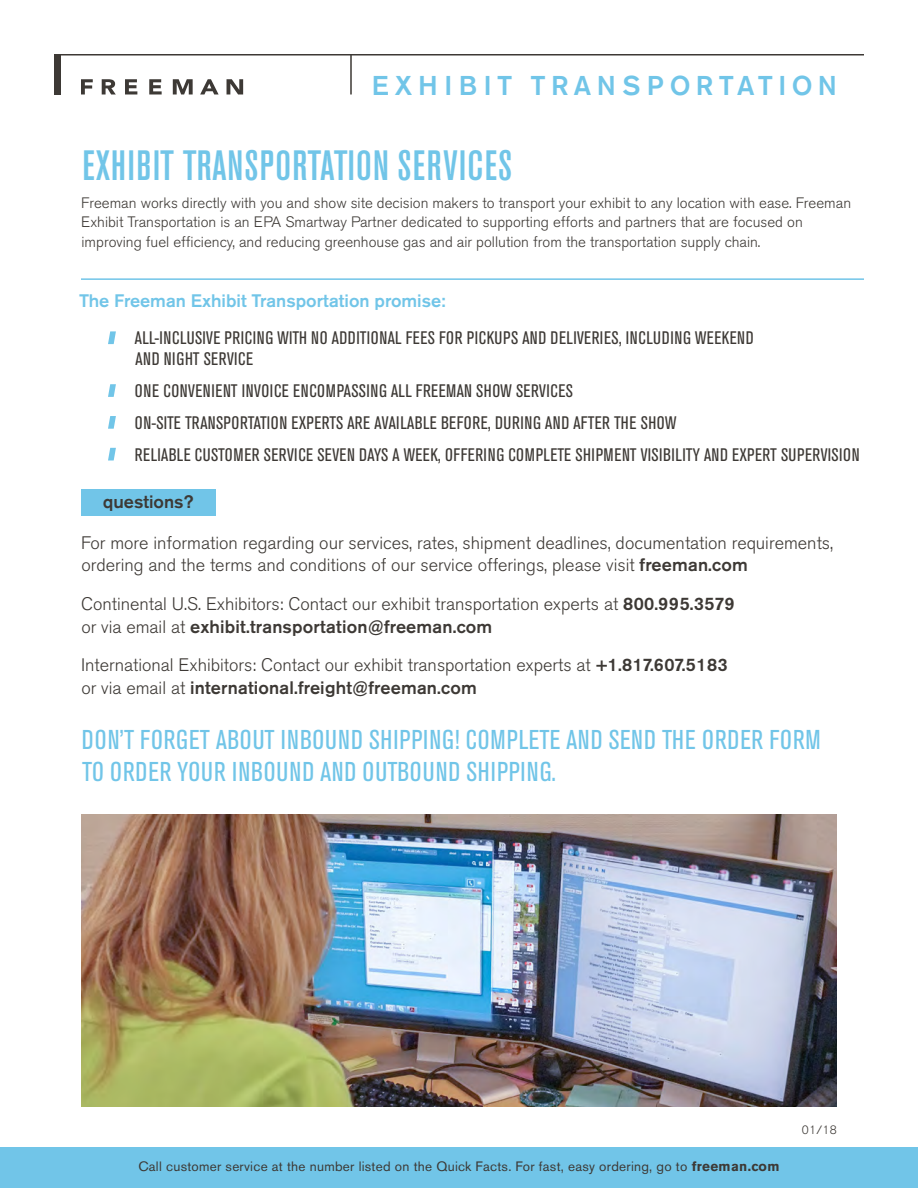
<style>
.page{position:relative;width:918px;height:1188px;background:#fff}
.page>*{position:absolute;margin:0;border:0;box-sizing:border-box;transform-origin:0 0}
.FRE-broc_Section_Hea{font:500 condensed 42px "Akzidenz Grotesk BE";letter-spacing:.03em;color:#71c5e8}
.FRE-broc_Sub-Sub_hea{font:condensed 27px/33px "Akzidenz Grotesk BE";letter-spacing:.04em;color:#71c5e8}
.FRE-broc_Line_Name_W{font:500 27px "Akzidenz Grotesk BE";letter-spacing:.2em;color:#71c5e8}
.FRE-broc_12_15{font:300 18px/22.5px "Akzidenz Grotesk BE";color:#3d3935}
.FRE-broc_AV_Large_Bu{font:condensed 18px/21px "Akzidenz Grotesk BE";letter-spacing:.02em;color:#3d3935}
.FRE-broc_bold_type_w{font:500 18px "Akzidenz Grotesk BE";color:#71c5e8}
.t1{font:500 18px "Akzidenz Grotesk BE";color:#3d3935}
.FRE-broc_para_10_13{font:300 15px/19.5px "Akzidenz Grotesk BE";color:#3d3935}
.t2{font:13.5px "Akzidenz Grotesk BE";letter-spacing:.02em;color:#3d3935}
.FRE-broc_CODE{font:300 12px "Akzidenz Grotesk BE";color:#3d3935}
.s1{font-weight:500}
.s2{font-weight:700}
</style>
<div class="page">
<img style="left:81px;top:814px;width:756px;height:293px">
<div style="left:54px;top:54px;width:7px;height:40px;background:#3d3935"></div>
<hr style="left:55px;top:54px;width:809px;height:2px;background:#3d3935">
<svg style="left:227px;top:79px;width:16px;height:15px"></svg>
<svg style="left:81px;top:79px;width:12px;height:15px"></svg>
<svg style="left:102px;top:79px;width:14px;height:15px"></svg>
<svg style="left:125px;top:79px;width:12px;height:15px"></svg>
<svg style="left:149px;top:79px;width:13px;height:15px"></svg>
<svg style="left:173px;top:79px;width:20px;height:15px"></svg>
<svg style="left:200px;top:79px;width:19px;height:15px"></svg>
<hr style="left:350px;top:54px;width:2px;height:40px;background:#3d3935">
<div style="left:0;top:1148px;width:918px;height:40px;background:#71c5e8"></div>
<hr style="left:81px;top:278px;width:783px;height:2px;background:#71c5e8">
<svg style="left:108px;top:331px;width:8px;height:13px"></svg>
<svg style="left:108px;top:384px;width:8px;height:13px"></svg>
<svg style="left:108px;top:416px;width:8px;height:13px"></svg>
<svg style="left:108px;top:448px;width:8px;height:12px"></svg>
<div style="left:81px;top:489px;width:135px;height:27px;background:#71c5e8"></div>
<p class="FRE-broc_Line_Name_W" style="left:372px;top:68px;width:467px">EXHIBIT TRANSPORTATION</p>
<p class="FRE-broc_Section_Hea" style="left:83px;top:142px;width:431px">EXHIBIT TRANSPORTATION SERVICES</p>
<p class="FRE-broc_para_10_13" style="left:81px;top:193px;width:771px">Freeman works directly with you and show site decision makers to transport your exhibit to any location with ease. Freeman<br>Exhibit Transportation is an EPA Smartway Partner dedicated to supporting efforts and partners that are focused on improving fuel efficiency, and reducing greenhouse gas and air pollution from the transportation supply chain.</p>
<p class="FRE-broc_bold_type_w" style="left:79px;top:290px;width:368px">The Freeman Exhibit Transportation promise:</p>
<p class="FRE-broc_AV_Large_Bu" style="left:135px;top:328px;width:620px">ALL-INCLUSIVE PRICING WITH NO ADDITIONAL FEES FOR PICKUPS AND DELIVERIES, INCLUDING WEEKEND<br>AND NIGHT SERVICE</p>
<p class="FRE-broc_AV_Large_Bu" style="left:135px;top:381px;width:440px">ONE CONVENIENT INVOICE ENCOMPASSING ALL FREEMAN SHOW SERVICES</p>
<p class="FRE-broc_AV_Large_Bu" style="left:135px;top:412px;width:543px">ON-SITE TRANSPORTATION EXPERTS ARE AVAILABLE BEFORE, DURING AND AFTER THE SHOW</p>
<p class="FRE-broc_AV_Large_Bu" style="left:135px;top:444px;width:726px">RELIABLE CUSTOMER SERVICE SEVEN DAYS A WEEK, OFFERING COMPLETE SHIPMENT VISIBILITY AND EXPERT SUPERVISION</p>
<p class="t1" style="left:103px;top:491px;width:92px">questions?</p>
<p class="FRE-broc_12_15" style="left:81px;top:532px;width:754px">For more information regarding our services, rates, shipment deadlines, documentation requirements, ordering and the terms and conditions of our service offerings, please visit <span class="s1">freeman.com</span></p>
<p class="FRE-broc_12_15" style="left:81px;top:593px;width:655px">Continental U.S. Exhibitors: Contact our exhibit transportation experts at <span class="s1">800.995.3579 </span>or via email at <span class="s1">exhibit.transportation@freeman.com</span></p>
<p class="FRE-broc_12_15" style="left:81px;top:654px;width:648px">International Exhibitors: Contact our exhibit transportation experts at <span class="s1">+1.817.607.5183 </span>or via email at <span class="s1">international.freight@freeman.com</span></p>
<p class="FRE-broc_Sub-Sub_hea" style="left:82px;top:723px;width:740px">DON’T FORGET ABOUT INBOUND SHIPPING! COMPLETE AND SEND THE ORDER FORM<br>TO ORDER YOUR INBOUND AND OUTBOUND SHIPPING.</p>
<p class="t2" style="left:139px;top:1159px;width:642px">Call customer service at the number listed on the Quick Facts. For fast, easy ordering, go to <span class="s2">freeman.com</span></p>
<p class="FRE-broc_CODE" style="left:802px;top:1123px;width:36px">01/18</p>
</div>
